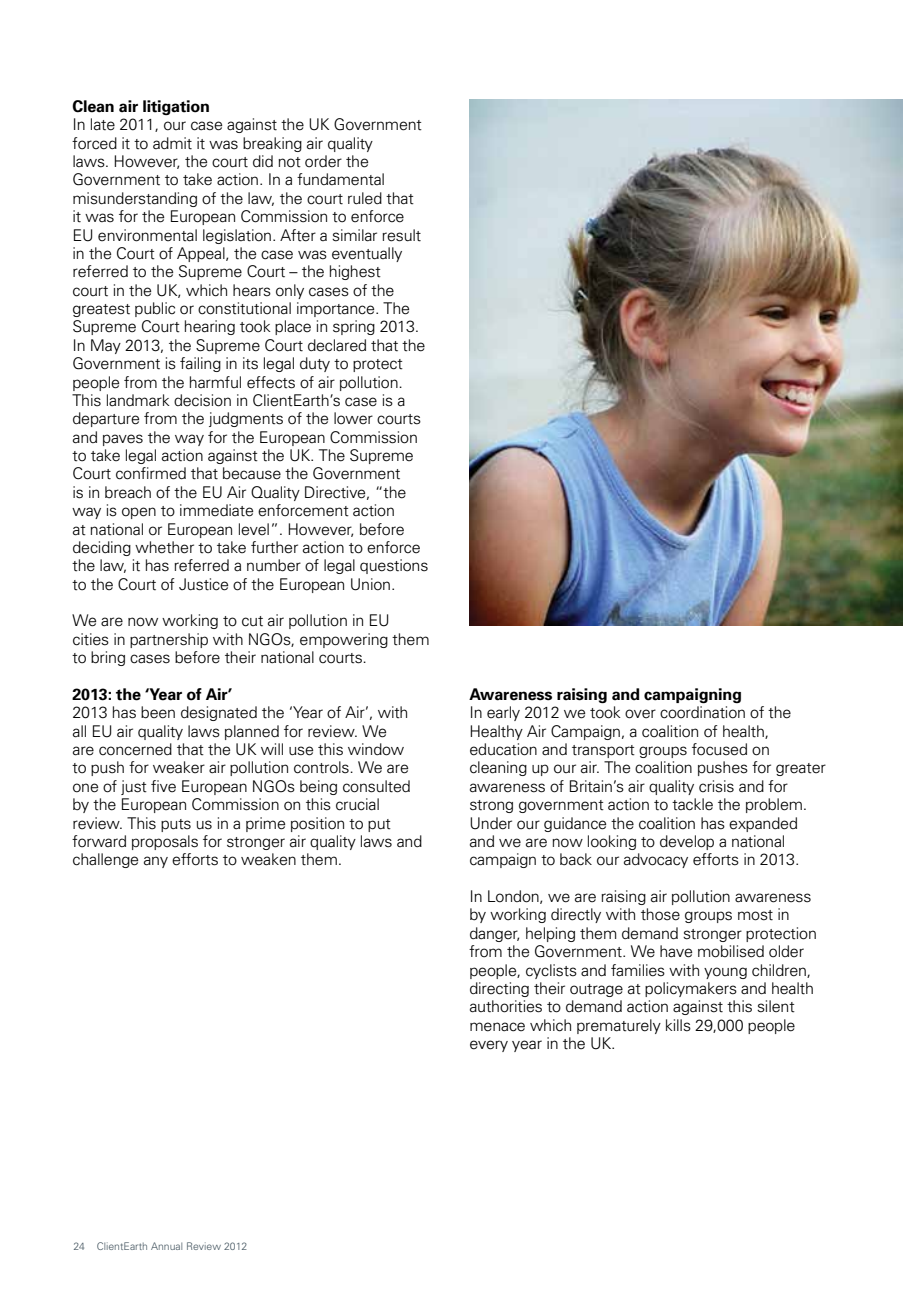
<style>
.page{position:relative;width:903px;height:1290px;background:#fff}
.page>*{position:absolute;margin:0;border:0;box-sizing:border-box;transform-origin:0 0}
.t1{font:300 16.1px/18.4px "Univers";letter-spacing:-.01em;color:#000}
.t2{font:700 16.1px "Univers";letter-spacing:-.01em;color:#000}
.t3{font:300 10.5px "Univers";color:#455560}
</style>
<div class="page">
<img style="left:470px;top:99px;width:433px;height:526px">
<p class="t2" style="left:72px;top:97px;width:139px">Clean air litigation</p>
<p class="t1" style="left:72px;top:115px;width:357px">In late 2011, our case against the UK Government forced it to admit it was breaking air quality<br>laws. However, the court did not order the Government to take action. In a fundamental misunderstanding of the law, the court ruled that<br>it was for the European Commission to enforce EU environmental legislation. After a similar result in the Court of Appeal, the case was eventually referred to the Supreme Court – the highest<br>court in the UK, which hears only cases of the greatest public or constitutional importance. The Supreme Court hearing took place in spring 2013.<br>In May 2013, the Supreme Court declared that the Government is failing in its legal duty to protect people from the harmful effects of air pollution.<br>This landmark decision in ClientEarth’s case is a departure from the judgments of the lower courts and paves the way for the European Commission to take legal action against the UK. The Supreme Court confirmed that because the Government<br>is in breach of the EU Air Quality Directive, “the way is open to immediate enforcement action<br>at national or European level”. However, before deciding whether to take further action to enforce the law, it has referred a number of legal questions to the Court of Justice of the European Union.</p>
<p class="t1" style="left:72px;top:611px;width:359px">We are now working to cut air pollution in EU cities in partnership with NGOs, empowering them to bring cases before their national courts.</p>
<p class="t2" style="left:72px;top:684px;width:161px">2013: the ‘Year of Air’</p>
<p class="t1" style="left:72px;top:703px;width:351px">2013 has been designated the ‘Year of Air’, with all EU air quality laws planned for review. We<br>are concerned that the UK will use this window to push for weaker air pollution controls. We are one of just five European NGOs being consulted by the European Commission on this crucial review. This puts us in a prime position to put forward proposals for stronger air quality laws and challenge any efforts to weaken them.</p>
<p class="t2" style="left:469px;top:684px;width:274px">Awareness raising and campaigning</p>
<p class="t1" style="left:469px;top:703px;width:358px">In early 2012 we took over coordination of the Healthy Air Campaign, a coalition of health, education and transport groups focused on cleaning up our air. The coalition pushes for greater awareness of Britain’s air quality crisis and for strong government action to tackle the problem.<br>Under our guidance the coalition has expanded and we are now looking to develop a national campaign to back our advocacy efforts in 2013.</p>
<p class="t1" style="left:469px;top:887px;width:349px">In London, we are raising air pollution awareness by working directly with those groups most in danger, helping them demand stronger protection from the Government. We have mobilised older people, cyclists and families with young children, directing their outrage at policymakers and health authorities to demand action against this silent menace which prematurely kills 29,000 people every year in the UK.</p>
<p class="t3" style="left:73px;top:1240px;width:175px">24 ClientEarth Annual Review 2012</p>
</div>
